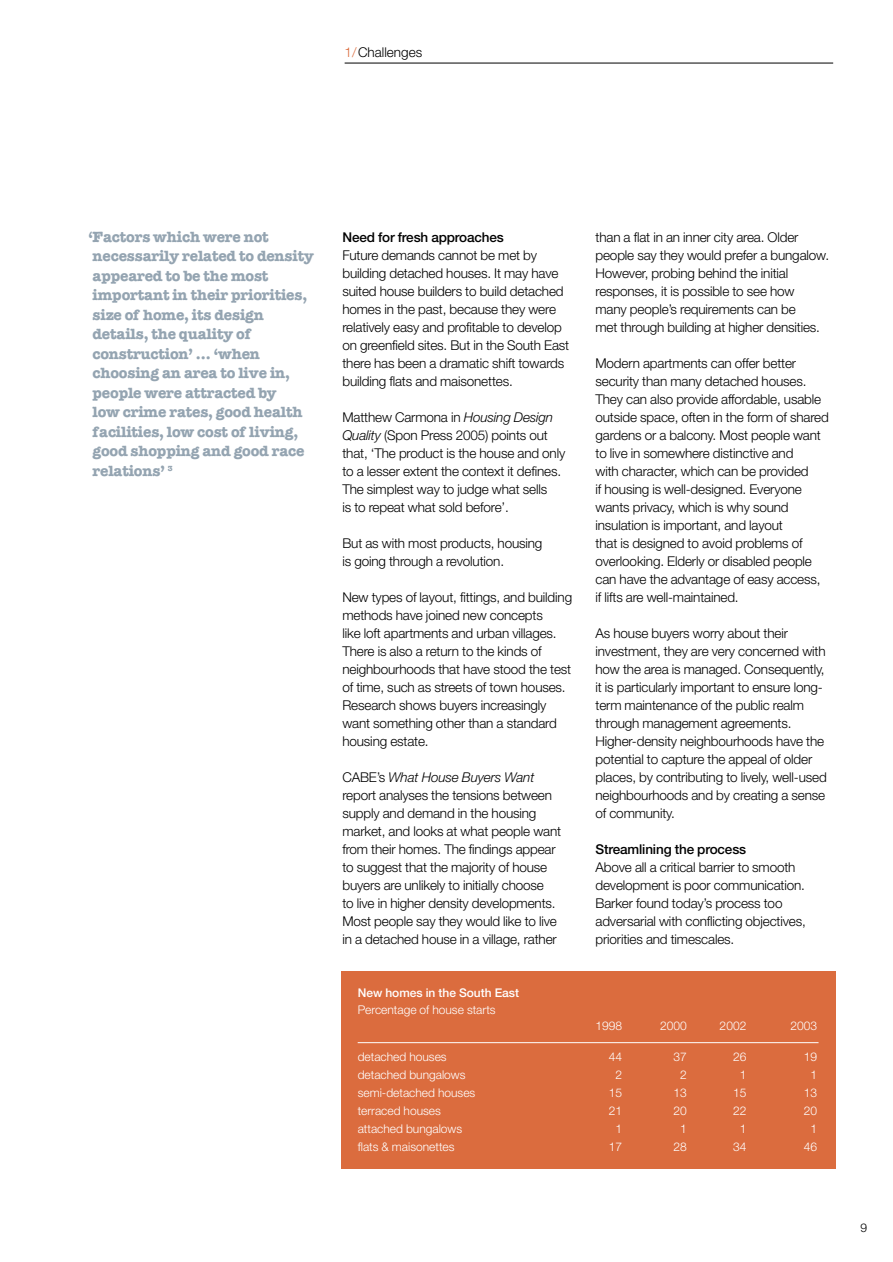
<style>
.page{position:relative;width:893px;height:1262px;background:#fff}
.page>*{position:absolute;margin:0;border:0;box-sizing:border-box;transform-origin:0 0}
.t1{font:700 15px/19.5px "American Typewriter";letter-spacing:-.015em;color:#94a4b1}
.t2{font:300 13.5px/18px "Helvetica Neue";letter-spacing:-.01em;color:#000}
.t3{font:500 13.5px "Helvetica Neue";letter-spacing:-.01em;color:#000}
.t4{font:300 12px "Helvetica Neue";color:#fff}
.t5{font:500 12px "Helvetica Neue";color:#fff}
.t6{font:300 12px "Helvetica Neue";color:#000}
.s1{color:#db6c3e}
.s2{font-style:italic}
</style>
<div class="page">
<div style="left:341px;top:971px;width:494px;height:198px;background:#db6c3e"></div>
<hr style="left:357px;top:1042px;width:461px;height:1px;background:#fff">
<hr style="left:344px;top:63px;width:489px;height:1px;background:#000">
<p class="t2" style="left:344px;top:45px;width:79px"><span class="s1">1/</span>Challenges</p>
<p class="t1" style="left:88px;top:228px;width:227px">‘Factors which were not necessarily related to density appeared to be the most important in their priorities, size of home, its design details, the quality of construction’ … ‘when choosing an area to live in, people were attracted by<br>low crime rates, good health facilities, low cost of living, good shopping and good race relations’ <sup>3</sup></p>
<p class="t3" style="left:342px;top:232px;width:163px">Need for fresh approaches</p>
<p class="t2" style="left:342px;top:247px;width:228px">Future demands cannot be met by building detached houses. It may have suited house builders to build detached homes in the past, because they were relatively easy and profitable to develop on greenfield sites. But in the South East there has been a dramatic shift towards building flats and maisonettes.</p>
<p class="t2" style="left:342px;top:409px;width:224px">Matthew Carmona in <span class="s2">Housing Design Quality</span> (Spon Press 2005) points out that, ‘The product is the house and only to a lesser extent the context it defines.<br>The simplest way to judge what sells<br>is to repeat what sold before’.</p>
<p class="t2" style="left:342px;top:535px;width:201px">But as with most products, housing is going through a revolution.</p>
<p class="t2" style="left:342px;top:589px;width:231px">New types of layout, fittings, and building methods have joined new concepts<br>like loft apartments and urban villages.<br>There is also a return to the kinds of neighbourhoods that have stood the test of time, such as streets of town houses.<br>Research shows buyers increasingly want something other than a standard housing estate.</p>
<p class="t2" style="left:342px;top:769px;width:220px">CABE’s <span class="s2">What House Buyers Want </span>report analyses the tensions between supply and demand in the housing market, and looks at what people want from their homes. The findings appear to suggest that the majority of house buyers are unlikely to initially choose<br>to live in higher density developments.<br>Most people say they would like to live in a detached house in a village, rather</p>
<p class="t5" style="left:357px;top:988px;width:163px">New homes in the South East</p>
<p class="t4" style="left:357px;top:1005px;width:139px">Percentage of house starts</p>
<p class="t2" style="left:595px;top:229px;width:235px">than a flat in an inner city area. Older people say they would prefer a bungalow.<br>However, probing behind the initial responses, it is possible to see how many people’s requirements can be<br>met through building at higher densities.</p>
<p class="t2" style="left:595px;top:355px;width:235px">Modern apartments can offer better security than many detached houses.<br>They can also provide affordable, usable outside space, often in the form of shared gardens or a balcony. Most people want to live in somewhere distinctive and<br>with character, which can be provided<br>if housing is well-designed. Everyone wants privacy, which is why sound insulation is important, and layout<br>that is designed to avoid problems of overlooking. Elderly or disabled people can have the advantage of easy access, if lifts are well-maintained.</p>
<p class="t2" style="left:595px;top:625px;width:233px">As house buyers worry about their investment, they are very concerned with how the area is managed. Consequently, it is particularly important to ensure long&shy;term maintenance of the public realm through management agreements.<br>Higher-density neighbourhoods have the potential to capture the appeal of older places, by contributing to lively, well-used neighbourhoods and by creating a sense of community.</p>
<p class="t3" style="left:595px;top:844px;width:152px">Streamlining the process</p>
<p class="t2" style="left:595px;top:859px;width:212px">Above all a critical barrier to smooth development is poor communication.<br>Barker found today’s process too adversarial with conflicting objectives, priorities and timescales.</p>
<p class="t4" style="left:595px;top:1021px;width:28px">1998</p>
<p class="t4" style="left:660px;top:1021px;width:28px">2000</p>
<p class="t4" style="left:719px;top:1021px;width:28px">2002</p>
<p class="t4" style="left:790px;top:1021px;width:28px">2003</p>
<p class="t4" style="left:357px;top:1052px;width:91px">detached houses</p>
<p class="t4" style="left:608px;top:1052px;width:15px">44</p>
<p class="t4" style="left:673px;top:1052px;width:15px">37</p>
<p class="t4" style="left:733px;top:1052px;width:15px">26</p>
<p class="t4" style="left:803px;top:1052px;width:15px">19</p>
<p class="t4" style="left:357px;top:1070px;width:109px">detached bungalows</p>
<p class="t4" style="left:615px;top:1070px;width:8px">2</p>
<p class="t4" style="left:680px;top:1070px;width:8px">2</p>
<p class="t4" style="left:739px;top:1070px;width:8px">1</p>
<p class="t4" style="left:810px;top:1070px;width:8px">1</p>
<p class="t4" style="left:357px;top:1088px;width:119px">semi-detached houses</p>
<p class="t4" style="left:608px;top:1088px;width:15px">15</p>
<p class="t4" style="left:673px;top:1088px;width:15px">13</p>
<p class="t4" style="left:733px;top:1088px;width:15px">15</p>
<p class="t4" style="left:803px;top:1088px;width:15px">13</p>
<p class="t4" style="left:357px;top:1106px;width:85px">terraced houses</p>
<p class="t4" style="left:608px;top:1106px;width:15px">21</p>
<p class="t4" style="left:673px;top:1106px;width:15px">20</p>
<p class="t4" style="left:733px;top:1106px;width:15px">22</p>
<p class="t4" style="left:803px;top:1106px;width:15px">20</p>
<p class="t4" style="left:357px;top:1124px;width:106px">attached bungalows</p>
<p class="t4" style="left:615px;top:1124px;width:8px">1</p>
<p class="t4" style="left:680px;top:1124px;width:8px">1</p>
<p class="t4" style="left:739px;top:1124px;width:8px">1</p>
<p class="t4" style="left:810px;top:1124px;width:8px">1</p>
<p class="t4" style="left:357px;top:1142px;width:98px">flats &amp; maisonettes</p>
<p class="t4" style="left:608px;top:1142px;width:15px">17</p>
<p class="t4" style="left:673px;top:1142px;width:15px">28</p>
<p class="t4" style="left:733px;top:1142px;width:15px">34</p>
<p class="t4" style="left:803px;top:1142px;width:15px">46</p>
<p class="t6" style="left:860px;top:1223px;width:8px">9</p>
</div>
